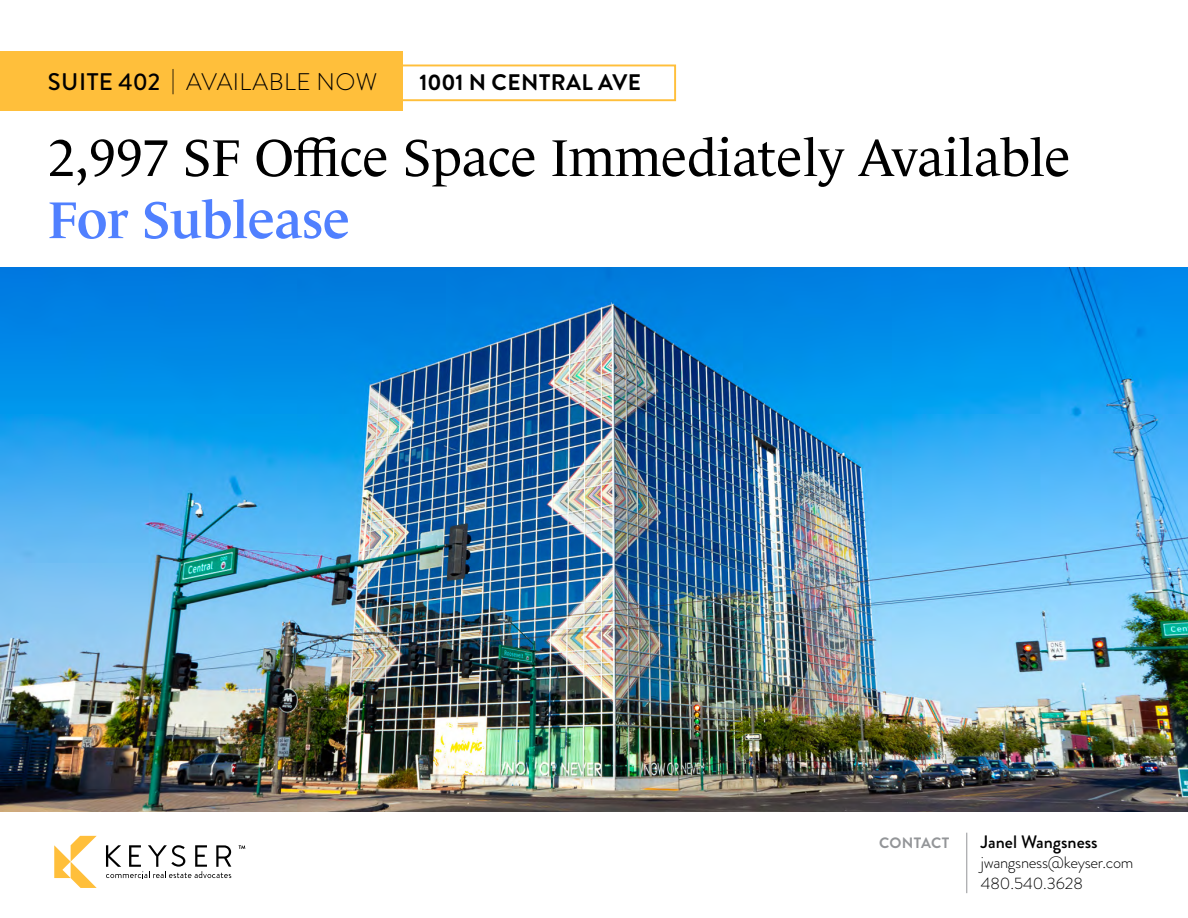
<style>
.page{position:relative;width:1188px;height:918px;background:#fff}
.page>*{position:absolute;margin:0;border:0;box-sizing:border-box;transform-origin:0 0}
.t1{font:52.8px "Le Monde Journal Std";color:#000}
.t2{font:600 52.8px "Le Monde Journal Std";color:#5080ff}
.t3{font:300 24px "Brandon Grotesque";letter-spacing:.02em;color:#000}
.t4{font:700 22.5px "Brandon Grotesque";letter-spacing:.02em;color:#000}
.t5{font:500 18px "Brandon Grotesque";color:#000}
.t6{font:300 16.5px/21px "Brandon Grotesque";letter-spacing:-.02em;color:#000}
.t7{font:700 15px "Brandon Grotesque";letter-spacing:.02em;color:#939598}
.s1{font-weight:500}
</style>
<div class="page">
<svg style="left:239px;top:845px;width:6px;height:4px"></svg>
<svg style="left:54px;top:836px;width:43px;height:52px"></svg>
<svg style="left:106px;top:845px;width:125px;height:33px"></svg>
<div style="left:366px;top:65px;width:310px;height:36px;border:2px solid #ffbf3b"></div>
<div style="left:0;top:51px;width:403px;height:59px;background:#ffbf3b"></div>
<img style="left:0;top:268px;width:1188px;height:544px">
<hr style="left:966px;top:833px;width:1px;height:60px;background:#939598">
<p class="t3" style="left:48px;top:66px;width:331px"><span class="s1">SUITE 402</span> | AVAILABLE NOW</p>
<p class="t4" style="left:420px;top:66px;width:223px">1001 N CENTRAL AVE</p>
<p class="t1" style="left:48px;top:128px;width:1025px">2,997 SF Office Space Immediately Available</p>
<p class="t2" style="left:48px;top:190px;width:304px">For Sublease</p>
<p class="t7" style="left:879px;top:832px;width:72px">CONTACT</p>
<p class="t5" style="left:981px;top:830px;width:118px">Janel Wangsness</p>
<p class="t6" style="left:981px;top:852px;width:154px">jwangsness@keyser.com<br>480.540.3628</p>
</div>
